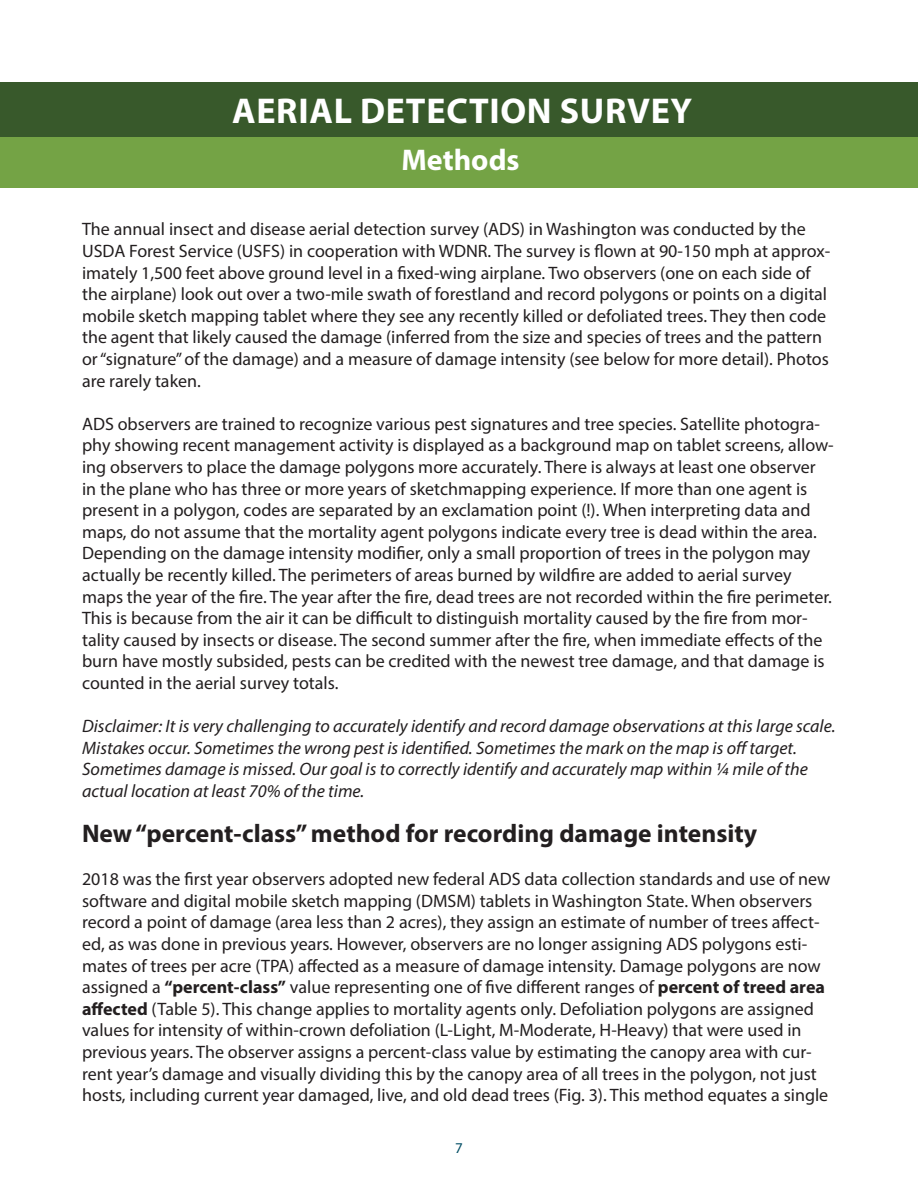
<style>
.page{position:relative;width:918px;height:1188px;background:#fff}
.page>*{position:absolute;margin:0;border:0;box-sizing:border-box;transform-origin:0 0}
.Paragraph_Style_1{font:700 36px "Myriad Pro";letter-spacing:.02em;color:#fff}
.Paragraph_Style_1-2{font:700 30px "Myriad Pro";color:#fff}
.t1{font:700 25.5px "Myriad Pro";color:#231f20}
.t2{font:18px/21.6px "Myriad Pro";color:#231f20}
.t3{font:italic 18px/21.6px "Myriad Pro";color:#231f20}
.t4{font:15px "Myriad Pro";color:#034e65}
.s1{font-weight:700}
</style>
<div class="page">
<div style="left:0;top:82px;width:918px;height:56px;background:#38592b"></div>
<div style="left:0;top:137px;width:918px;height:51px;background:#74a345"></div>
<p class="Paragraph_Style_1" style="left:232px;top:88px;width:462px">AERIAL DETECTION SURVEY</p>
<p class="Paragraph_Style_1-2" style="left:401px;top:141px;width:120px">Methods</p>
<p class="t2" style="left:82px;top:218px;width:750px">The annual insect and disease aerial detection survey (ADS) in Washington was conducted by the USDA Forest Service (USFS) in cooperation with WDNR. The survey is flown at 90-150 mph at approx&shy;imately 1,500 feet above ground level in a fixed-wing airplane. Two observers (one on each side of the airplane) look out over a two-mile swath of forestland and record polygons or points on a digital mobile sketch mapping tablet where they see any recently killed or defoliated trees. They then code the agent that likely caused the damage (inferred from the size and species of trees and the pattern or “signature” of the damage) and a measure of damage intensity (see below for more detail). Photos are rarely taken.</p>
<p class="t2" style="left:82px;top:413px;width:753px">ADS observers are trained to recognize various pest signatures and tree species. Satellite photogra&shy;phy showing recent management activity is displayed as a background map on tablet screens, allow&shy;ing observers to place the damage polygons more accurately. There is always at least one observer in the plane who has three or more years of sketchmapping experience. If more than one agent is present in a polygon, codes are separated by an exclamation point (!). When interpreting data and maps, do not assume that the mortality agent polygons indicate every tree is dead within the area.<br>Depending on the damage intensity modifier, only a small proportion of trees in the polygon may actually be recently killed. The perimeters of areas burned by wildfire are added to aerial survey maps the year of the fire. The year after the fire, dead trees are not recorded within the fire perimeter.<br>This is because from the air it can be difficult to distinguish mortality caused by the fire from mor&shy;tality caused by insects or disease. The second summer after the fire, when immediate effects of the burn have mostly subsided, pests can be credited with the newest tree damage, and that damage is counted in the aerial survey totals.</p>
<p class="t3" style="left:82px;top:715px;width:755px">Disclaimer: It is very challenging to accurately identify and record damage observations at this large scale.<br>Mistakes occur. Sometimes the wrong pest is identified. Sometimes the mark on the map is off target.<br>Sometimes damage is missed. Our goal is to correctly identify and accurately map within ¼ mile of the actual location at least 70% of the time.</p>
<p class="t1" style="left:82px;top:817px;width:677px">New “percent-class” method for recording damage intensity</p>
<p class="t2" style="left:82px;top:868px;width:750px">2018 was the first year observers adopted new federal ADS data collection standards and use of new software and digital mobile sketch mapping (DMSM) tablets in Washington State. When observers record a point of damage (area less than 2 acres), they assign an estimate of number of trees affect&shy;ed, as was done in previous years. However, observers are no longer assigning ADS polygons esti&shy;mates of trees per acre (TPA) affected as a measure of damage intensity. Damage polygons are now assigned a <span class="s1">“percent-class”</span> value representing one of five different ranges of <span class="s1">percent of treed area affected</span> (Table 5). This change applies to mortality agents only. Defoliation polygons are assigned values for intensity of within-crown defoliation (L-Light, M-Moderate, H-Heavy) that were used in previous years. The observer assigns a percent-class value by estimating the canopy area with cur&shy;rent year’s damage and visually dividing this by the canopy area of all trees in the polygon, not just hosts, including current year damaged, live, and old dead trees (Fig. 3). This method equates a single</p>
<p class="t4" style="left:455px;top:1139px;width:9px">7</p>
</div>
